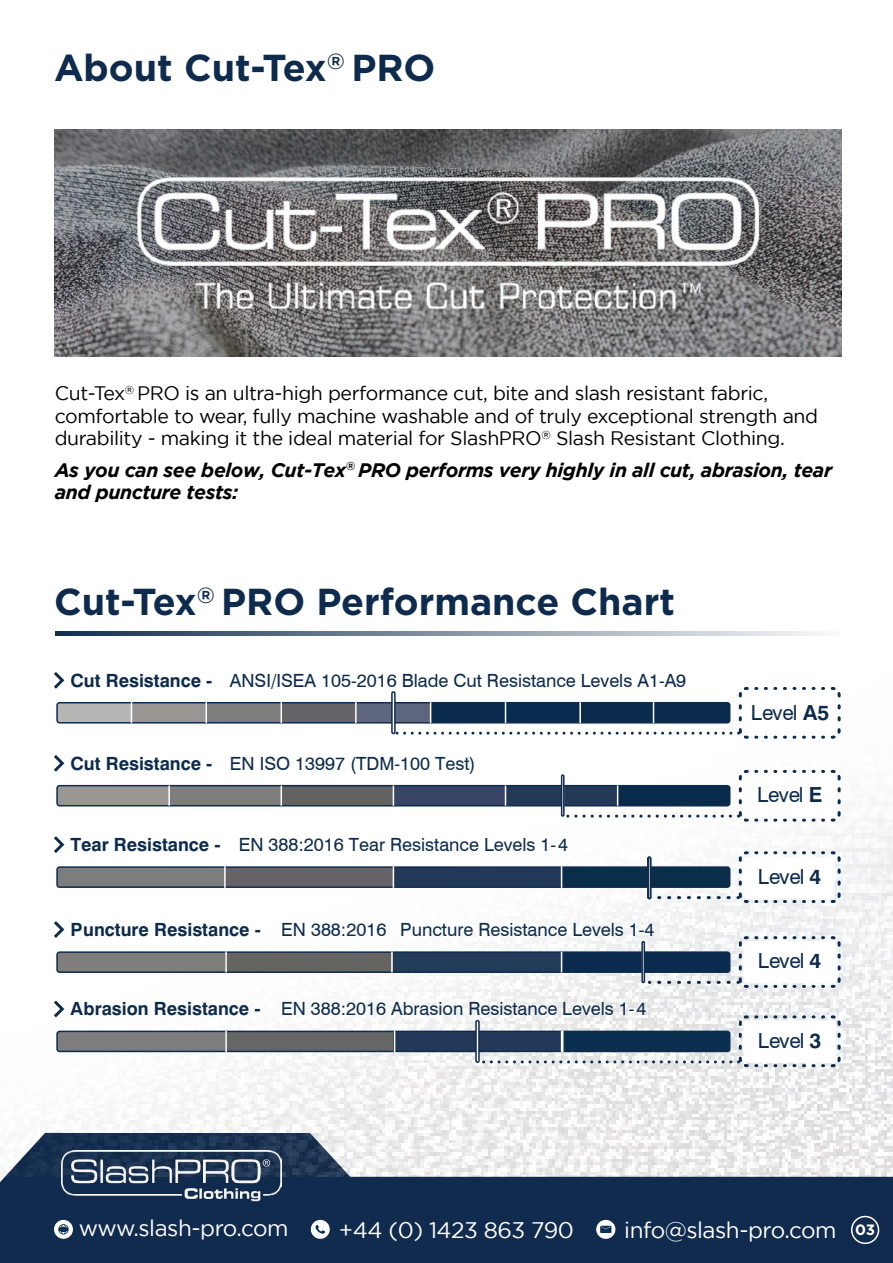
<style>
.page{position:relative;width:893px;height:1263px;background:#fff}
.page>*{position:absolute;margin:0;border:0;box-sizing:border-box;transform-origin:0 0}
.t1{font:700 37.5px "Gotham";color:#0e2b4d}
.t2{font:22.5px "Gotham";letter-spacing:-.02em;color:#fff}
.t3{font:20.85px "Swiss 721 BT";letter-spacing:-.02em;color:#0d2b4d}
.t4{font:19.5px/22.5px "Gotham";letter-spacing:-.02em;color:#000}
.t5{font:italic 700 19.5px/22.5px "Gotham";letter-spacing:-.02em;color:#000}
.t6{font:18.15px "Swiss 721 BT";color:#0d2b4d}
.t7{font:700 15px "Gotham";color:#fff}
.s1{font-weight:700}
</style>
<div class="page">
<div style="left:69px;top:1177px;width:824px;height:86px;background:#102b4d"></div>
<svg style="left:310px;top:1176px;width:46px;height:7px"></svg>
<img style="left:45px;top:635px;width:848px;height:541px">
<img style="left:69px;top:1150px;width:212px;height:51px">
<svg style="left:54px;top:129px;width:788px;height:228px"></svg>
<svg style="left:55px;top:631px;width:769px;height:4px"></svg>
<img style="left:128px;top:147px;width:637px;height:191px">
<div style="left:851px;top:1216px;width:28px;height:28px;border:2px solid #fff;border-radius:50%"></div>
<div style="left:57px;top:703px;width:74px;height:20px;background:#b5b5b3"></div>
<div style="left:131px;top:703px;width:75px;height:20px;background:#999694"></div>
<div style="left:206px;top:703px;width:75px;height:20px;background:#7d7d7d"></div>
<div style="left:281px;top:703px;width:75px;height:20px;background:#666366"></div>
<div style="left:356px;top:703px;width:75px;height:20px;background:#5e667d"></div>
<div style="left:56px;top:702px;width:674px;height:21px;border:2px solid #0d2b4d;border-radius:3px"></div>
<svg style="left:131px;top:702px;width:1px;height:21px"></svg>
<svg style="left:206px;top:702px;width:1px;height:21px"></svg>
<svg style="left:281px;top:702px;width:1px;height:21px"></svg>
<svg style="left:405px;top:685px;width:437px;height:55px"></svg>
<hr style="left:355px;top:702px;width:2px;height:21px;background:#fff">
<svg style="left:391px;top:691px;width:5px;height:43px"></svg>
<svg style="left:54px;top:672px;width:10px;height:17px"></svg>
<div style="left:57px;top:786px;width:112px;height:20px;background:#999694"></div>
<div style="left:56px;top:785px;width:674px;height:21px;border:2px solid #0d2b4d;border-radius:3px"></div>
<svg style="left:168px;top:768px;width:674px;height:55px"></svg>
<svg style="left:54px;top:755px;width:10px;height:17px"></svg>
<div style="left:561px;top:774px;width:4px;height:43px;border:2px solid #0d2b4d"></div>
<div style="left:57px;top:1031px;width:168px;height:20px;background:#7d7d7d"></div>
<div style="left:225px;top:1031px;width:168px;height:20px;background:#666"></div>
<div style="left:393px;top:1031px;width:169px;height:20px;background:#243859"></div>
<div style="left:56px;top:1031px;width:674px;height:21px;border:2px solid #0d2b4d;border-radius:3px"></div>
<svg style="left:475px;top:1020px;width:5px;height:43px"></svg>
<svg style="left:54px;top:1000px;width:10px;height:17px"></svg>
<div style="left:57px;top:952px;width:168px;height:20px;background:#807d7d"></div>
<div style="left:225px;top:952px;width:168px;height:20px;background:#666363"></div>
<div style="left:393px;top:952px;width:169px;height:20px;background:#213b59"></div>
<div style="left:562px;top:952px;width:168px;height:20px;background:#0a2b4d"></div>
<div style="left:56px;top:951px;width:674px;height:22px;border:2px solid #0d2b4d;border-radius:3px"></div>
<hr style="left:225px;top:951px;width:2px;height:21px;background:#fff">
<svg style="left:561px;top:952px;width:1px;height:20px"></svg>
<hr style="left:391px;top:951px;width:2px;height:21px;background:#fff">
<div style="left:641px;top:941px;width:4px;height:42px;border:2px solid #0d2b4d"></div>
<svg style="left:659px;top:935px;width:183px;height:54px"></svg>
<div style="left:744px;top:941px;width:91px;height:41px;background:#fff;border-radius:3px"></div>
<div style="left:743px;top:941px;width:93px;height:42px;border:2px solid #fff;border-radius:3px"></div>
<svg style="left:54px;top:921px;width:10px;height:17px"></svg>
<svg style="left:659px;top:850px;width:183px;height:54px"></svg>
<div style="left:57px;top:867px;width:168px;height:20px;background:#7d7d7d"></div>
<div style="left:225px;top:867px;width:168px;height:20px;background:#666366"></div>
<div style="left:393px;top:867px;width:169px;height:20px;background:#213859"></div>
<div style="left:562px;top:867px;width:168px;height:20px;background:#0a2e4a"></div>
<div style="left:56px;top:866px;width:674px;height:22px;border:2px solid #0d2b4d;border-radius:3px"></div>
<svg style="left:54px;top:836px;width:10px;height:17px"></svg>
<div style="left:647px;top:857px;width:4px;height:42px;border:2px solid #0d2b4d"></div>
<hr style="left:224px;top:866px;width:2px;height:22px;background:#fff">
<svg style="left:561px;top:866px;width:1px;height:22px"></svg>
<svg style="left:393px;top:866px;width:1px;height:22px"></svg>
<hr style="left:225px;top:1030px;width:2px;height:22px;background:#fff">
<svg style="left:491px;top:1014px;width:351px;height:55px"></svg>
<svg style="left:394px;top:1030px;width:1px;height:22px"></svg>
<svg style="left:54px;top:1220px;width:19px;height:19px"></svg>
<svg style="left:0;top:1133px;width:69px;height:130px"></svg>
<div style="left:311px;top:1220px;width:19px;height:19px;background:#fff;border-radius:50%"></div>
<svg style="left:316px;top:1225px;width:9px;height:9px"></svg>
<svg style="left:596px;top:1220px;width:19px;height:19px"></svg>
<svg style="left:600px;top:1226px;width:11px;height:7px"></svg>
<h1 class="t1" style="left:54px;top:46px;width:383px">About Cut-Tex<sup>®</sup> PRO</h1>
<p class="t4" style="left:55px;top:382px;width:765px">Cut-Tex<sup>®</sup> PRO is an ultra-high performance cut, bite and slash resistant fabric, comfortable to wear, fully machine washable and of truly exceptional strength and durability - making it the ideal material for SlashPRO<sup>®</sup> Slash Resistant Clothing.</p>
<p class="t5" style="left:55px;top:458px;width:779px">As you can see below, Cut-Tex<sup>®</sup> PRO performs very highly in all cut, abrasion, tear and puncture tests:</p>
<h1 class="t1" style="left:54px;top:580px;width:622px">Cut-Tex<sup>®</sup> PRO Performance Chart</h1>
<p class="t6" style="left:70px;top:669px;width:617px"><span class="s1">Cut Resistance -</span> ANSI/ISEA 105-2016 Blade Cut Resistance Levels A1-A9</p>
<p class="t6" style="left:70px;top:752px;width:407px"><span class="s1">Cut Resistance -</span> EN ISO 13997 (TDM-100 Test)</p>
<p class="t6" style="left:70px;top:833px;width:499px"><span class="s1">Tear Resistance -</span> EN 388:2016 Tear Resistance Levels 1-4</p>
<p class="t6" style="left:70px;top:918px;width:586px"><span class="s1">Puncture Resistance -</span> EN 388:2016 Puncture Resistance Levels 1-4</p>
<p class="t6" style="left:70px;top:998px;width:578px"><span class="s1">Abrasion Resistance -</span> EN 388:2016 Abrasion Resistance Levels 1-4</p>
<p class="t3" style="left:751px;top:699px;width:80px">Level <span class="s1">A5</span></p>
<p class="t3" style="left:757px;top:782px;width:67px">Level <span class="s1">E</span></p>
<p class="t3" style="left:758px;top:864px;width:65px">Level <span class="s1">4</span></p>
<p class="t3" style="left:758px;top:948px;width:65px">Level <span class="s1">4</span></p>
<p class="t3" style="left:758px;top:1028px;width:65px">Level <span class="s1">3</span></p>
<p class="t2" style="left:79px;top:1216px;width:211px">www.slash-pro.com</p>
<p class="t2" style="left:339px;top:1217px;width:237px">+44 (0) 1423 863 790</p>
<p class="t2" style="left:624px;top:1217px;width:214px">info@slash-pro.com</p>
<p class="t7" style="left:855px;top:1221px;width:22px">03</p>
</div>
